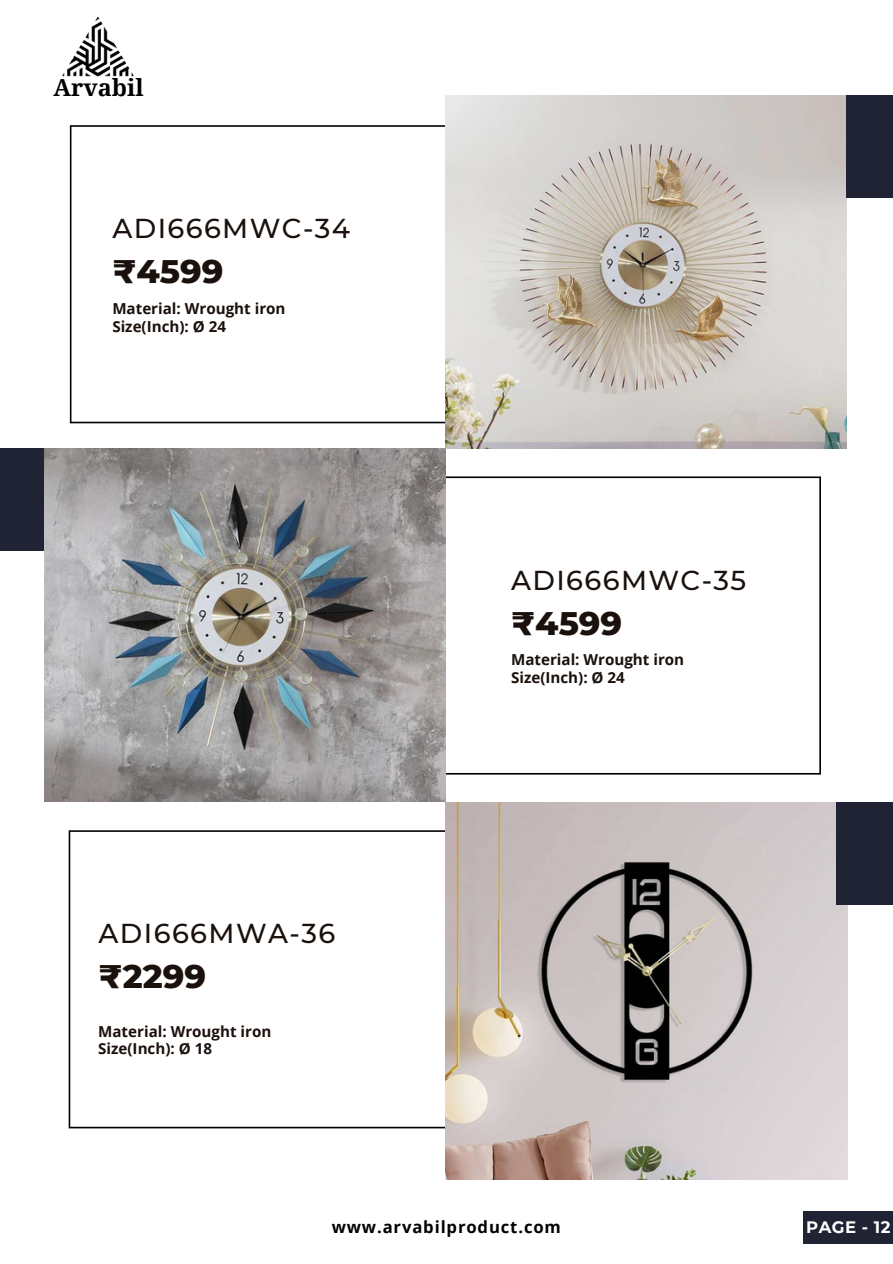
<style>
.page{position:relative;width:893px;height:1264px;background:#fff}
.page>*{position:absolute;margin:0;border:0;box-sizing:border-box;transform-origin:0 0}
.t1{font:800 33.3px "Montserrat";color:#1b110c}
.t2{font:500 27.3px "Montserrat";letter-spacing:.05em;color:#1b110c}
.t3{font:700 23.55px "Noto Serif";color:#000}
.t4{font:700 16.65px "Open Sans";letter-spacing:.05em;color:#000}
.t5{font:700 16.5px "Montserrat";letter-spacing:.025em;color:#fff}
.t6{font:700 15.15px/18px "Open Sans";color:#1b110c}
</style>
<div class="page">
<svg style="left:70px;top:125px;width:375px;height:298px"></svg>
<svg style="left:445px;top:476px;width:375px;height:298px"></svg>
<div style="left:0;top:448px;width:62px;height:102px;background:#1f2334"></div>
<img style="left:44px;top:448px;width:401px;height:353px">
<svg style="left:69px;top:830px;width:377px;height:298px"></svg>
<img style="left:446px;top:802px;width:401px;height:377px">
<img style="left:445px;top:95px;width:401px;height:353px">
<div style="left:846px;top:95px;width:46px;height:102px;background:#1f2334"></div>
<div style="left:836px;top:802px;width:56px;height:102px;background:#1f2334"></div>
<img style="left:62px;top:16px;width:72px;height:61px">
<div style="left:803px;top:1210px;width:89px;height:33px;background:#1f2334"></div>
<h3 class="t3" style="left:54px;top:71px;width:92px">Arvabil</h3>
<h2 class="t2" style="left:112px;top:212px;width:239px">ADI666MWC-34</h2>
<h1 class="t1" style="left:112px;top:251px;width:113px">₹4599</h1>
<p class="t6" style="left:112px;top:299px;width:175px">Material: Wrought iron<br>Size(Inch): Ø 24</p>
<h2 class="t2" style="left:511px;top:563px;width:237px">ADI666MWC-35</h2>
<h1 class="t1" style="left:511px;top:602px;width:113px">₹4599</h1>
<p class="t6" style="left:511px;top:650px;width:175px">Material: Wrought iron<br>Size(Inch): Ø 24</p>
<h2 class="t2" style="left:99px;top:916px;width:238px">ADI666MWA-36</h2>
<h1 class="t1" style="left:99px;top:956px;width:109px">₹2299</h1>
<p class="t6" style="left:98px;top:1021px;width:175px">Material: Wrought iron<br>Size(Inch): Ø 18</p>
<p class="t4" style="left:331px;top:1215px;width:231px">www.arvabilproduct.com</p>
<p class="t5" style="left:806px;top:1216px;width:86px">PAGE - 12</p>
</div>
